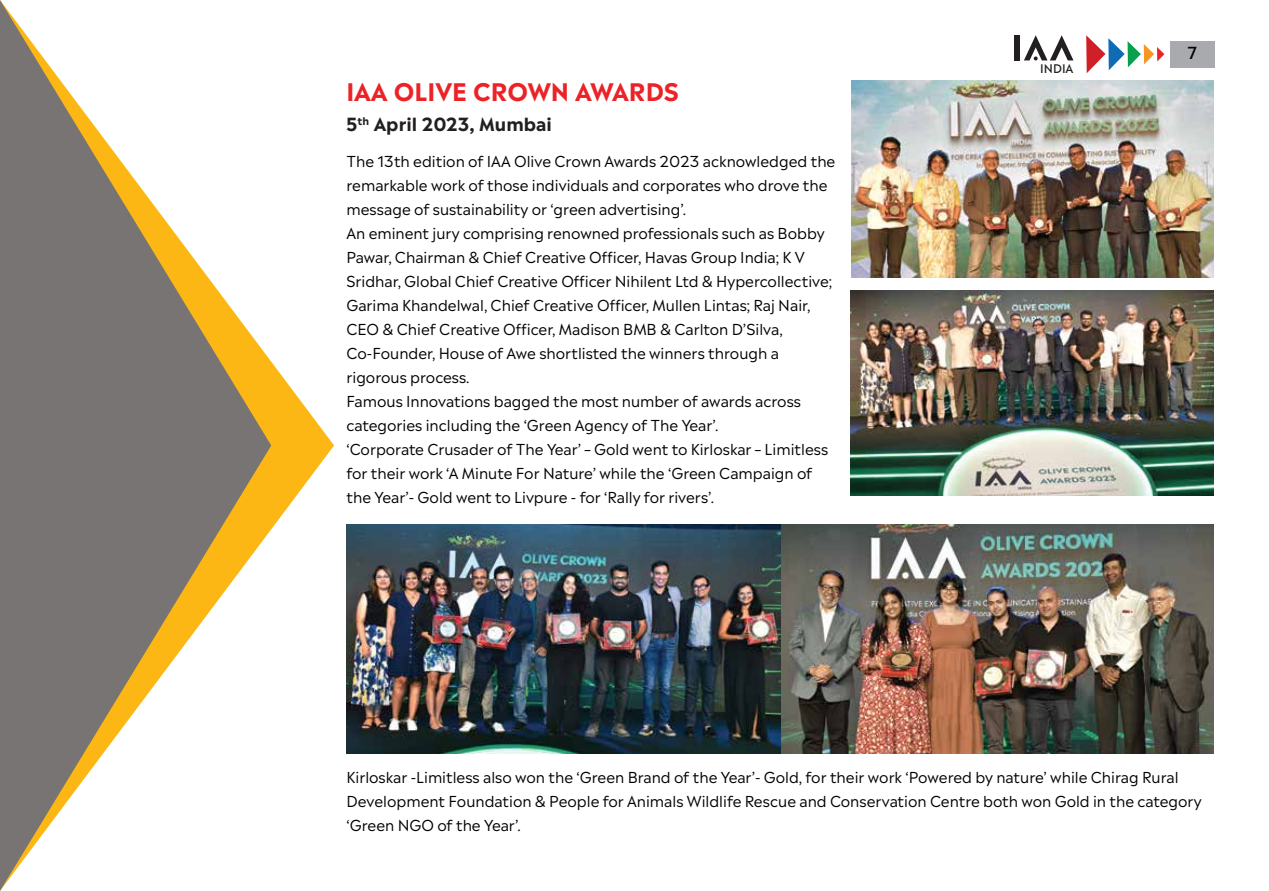
<style>
.page{position:relative;width:1269px;height:891px;background:#fff}
.page>*{position:absolute;margin:0;border:0;box-sizing:border-box;transform-origin:0 0}
.t1{font:700 24px "Madera";color:#ec2227}
.t2{font:700 18px "Madera";color:#231f20}
.t3{font:500 16.5px "Madera";color:#010101}
.t4{font:15px/24px "Madera";color:#010101}
.t5{font:500 11.85px "Madera";color:#231f20}
</style>
<div class="page">
<div style="left:1014px;top:35px;width:6px;height:25px;background:#231f20"></div>
<svg style="left:1024px;top:35px;width:50px;height:25px"></svg>
<svg style="left:1086px;top:35px;width:78px;height:38px"></svg>
<div style="left:1170px;top:41px;width:45px;height:26px;background:#a8aaad"></div>
<img style="left:852px;top:80px;width:362px;height:198px">
<img style="left:851px;top:290px;width:363px;height:206px">
<img style="left:346px;top:524px;width:868px;height:230px">
<svg style="left:271px;top:361px;width:63px;height:169px"></svg>
<svg style="left:0;top:0;width:271px;height:891px"></svg>
<h1 class="t1" style="left:346px;top:71px;width:334px">IAA OLIVE CROWN AWARDS</h1>
<p class="t2" style="left:346px;top:108px;width:207px">5<sup>th</sup> April 2023, Mumbai</p>
<p class="t4" style="left:346px;top:147px;width:490px">The 13th edition of IAA Olive Crown Awards 2023 acknowledged the remarkable work of those individuals and corporates who drove the message of sustainability or ‘green advertising’.<br>An eminent jury comprising renowned professionals such as Bobby Pawar, Chairman &amp; Chief Creative Officer, Havas Group India; K V Sridhar, Global Chief Creative Officer Nihilent Ltd &amp; Hypercollective; Garima Khandelwal, Chief Creative Officer, Mullen Lintas; Raj Nair, CEO &amp; Chief Creative Officer, Madison BMB &amp; Carlton D’Silva, Co-Founder, House of Awe shortlisted the winners through a rigorous process.<br>Famous Innovations bagged the most number of awards across categories including the ‘Green Agency of The Year’.<br>‘Corporate Crusader of The Year’ – Gold went to Kirloskar – Limitless for their work ‘A Minute For Nature’ while the ‘Green Campaign of the Year’- Gold went to Livpure - for ‘Rally for rivers’.</p>
<p class="t5" style="left:1040px;top:58px;width:35px">INDIA</p>
<p class="t3" style="left:1188px;top:39px;width:11px">7</p>
<p class="t4" style="left:346px;top:764px;width:857px">Kirloskar -Limitless also won the ‘Green Brand of the Year’- Gold, for their work ‘Powered by nature’ while Chirag Rural<br>Development Foundation &amp; People for Animals Wildlife Rescue and Conservation Centre both won Gold in the category ‘Green NGO of the Year’.</p>
</div>
